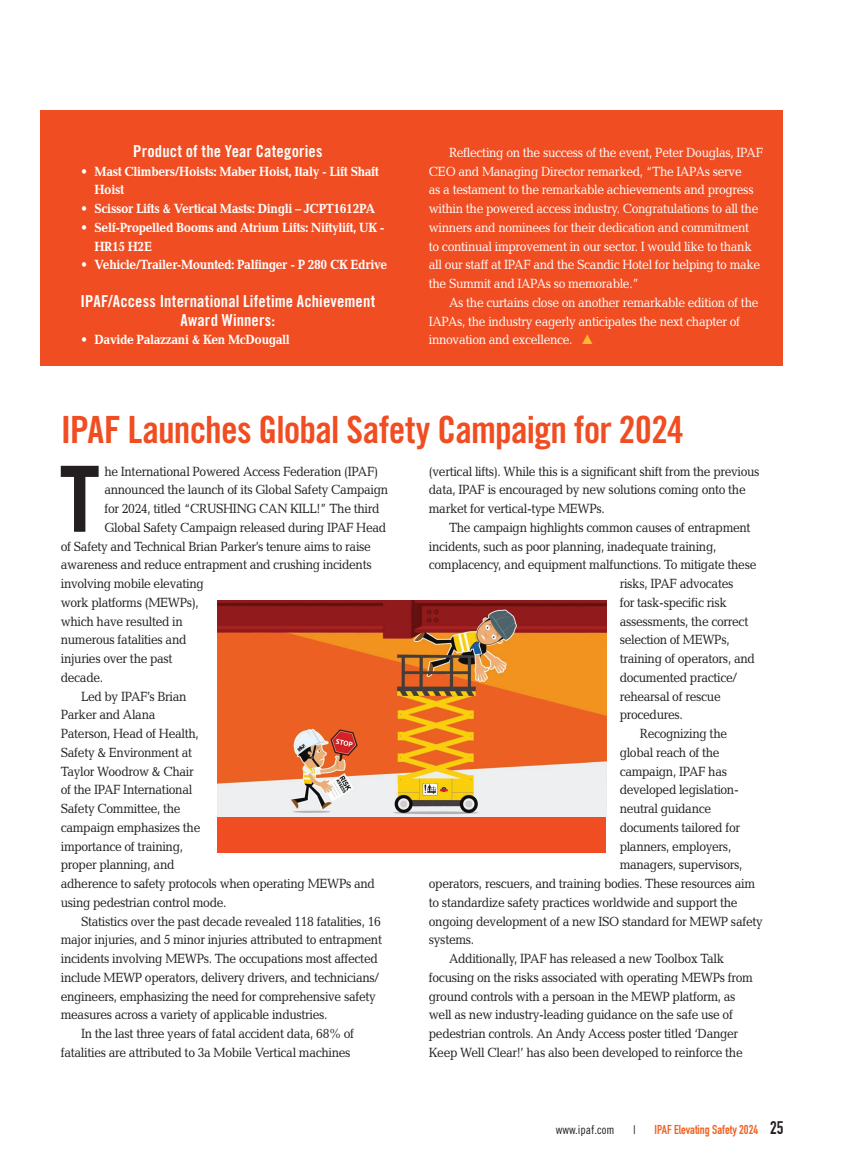
<style>
.page{position:relative;width:851px;height:1161px;background:#fff}
.page>*{position:absolute;margin:0;border:0;box-sizing:border-box;transform-origin:0 0}
.t1{font:700 91.35px "Trade Gothic LT Std";color:#231f20;scale:.9 1}
.t2{font:37.5px "Trade Gothic LT Std Bd Cn 20";letter-spacing:-.02em;color:#f04d22}
.t3{font:16.5px/18.8px "Trade Gothic LT Std Bd Cn 20";letter-spacing:.01em;color:#fff;text-align:center}
.t4{font:13.5px/18.8px "Candida Std";letter-spacing:-.03em;color:#231f20;scale:.9 1}
.t5{font:13.5px/18.8px "Candida Std";letter-spacing:-.03em;color:#fff;scale:.9 1}
.t6{font:700 13.5px/18.8px "Candida Std";letter-spacing:-.03em;color:#fff;scale:.9 1}
.t7{font:12.75px "DIN Engschrift Std";color:#f26021}
.t8{font:12px "Trade Gothic LT Std Cn 18";color:#231f20}
.s1{font-size:18px;color:#231f20}
</style>
<div class="page">
<div style="left:40px;top:110px;width:743px;height:255px;background:#f04d22"></div>
<div style="left:218px;top:600px;width:388px;height:253px;background:#f04d22"></div>
<img style="left:218px;top:600px;width:388px;height:216px">
<p class="t3" style="left:133px;top:141px;width:191px">Product of the Year Categories</p>
<p class="t6" style="left:94px;top:162px;width:317px;text-indent:-13px">• Mast Climbers/Hoists: Maber Hoist, Italy - Lift Shaft<br>Hoist</p>
<p class="t6" style="left:81px;top:199px;width:328px">• Scissor Lifts &amp; Vertical Masts: Dingli – JCPT1612PA</p>
<p class="t6" style="left:94px;top:218px;width:324px;text-indent:-13px">• Self-Propelled Booms and Atrium Lifts: Niftylift, UK -<br>HR15 H2E</p>
<p class="t6" style="left:81px;top:255px;width:342px">• Vehicle/Trailer-Mounted: Palfinger - P 280 CK Edrive</p>
<p class="t3" style="left:81px;top:291px;width:296px">IPAF/Access International Lifetime Achievement<br>Award Winners:</p>
<p class="t6" style="left:81px;top:330px;width:234px">• Davide Palazzani &amp; Ken McDougall</p>
<p class="t5" style="left:429px;top:143px;width:373px;text-indent:20px">Reflecting on the success of the event, Peter Douglas, IPAF CEO and Managing Director remarked, “The IAPAs serve<br>as a testament to the remarkable achievements and progress within the powered access industry. Congratulations to all the winners and nominees for their dedication and commitment<br>to continual improvement in our sector. I would like to thank all our staff at IPAF and the Scandic Hotel for helping to make the Summit and IAPAs so memorable.”</p>
<p class="t5" style="left:429px;top:293px;width:368px;text-indent:20px">As the curtains close on another remarkable edition of the<br>IAPAs, the industry eagerly anticipates the next chapter of innovation and excellence.</p>
<h2 class="t2" style="left:61px;top:407px;width:624px">IPAF Launches Global Safety Campaign for 2024</h2>
<h1 class="t1" style="left:59px;top:443px;width:47px">T</h1>
<p class="t4" style="left:104px;top:462px;width:305px">he International Powered Access Federation (IPAF)</p>
<p class="t4" style="left:429px;top:462px;width:369px">(vertical lifts). While this is a significant shift from the previous data, IPAF is encouraged by new solutions coming onto the market for vertical-type MEWPs.</p>
<p class="t4" style="left:449px;top:518px;width:336px">The campaign highlights common causes of entrapment</p>
<p class="t4" style="left:429px;top:537px;width:321px">incidents, such as poor planning, inadequate training,</p>
<p class="t4" style="left:429px;top:555px;width:365px">complacency, and equipment malfunctions. To mitigate these</p>
<p class="t4" style="left:619px;top:574px;width:128px">risks, IPAF advocates</p>
<p class="t4" style="left:619px;top:593px;width:121px">for task-specific risk</p>
<p class="t4" style="left:619px;top:612px;width:144px">assessments, the correct</p>
<p class="t4" style="left:619px;top:630px;width:124px">selection of MEWPs,</p>
<p class="t4" style="left:619px;top:649px;width:152px">training of operators, and</p>
<p class="t4" style="left:619px;top:668px;width:132px">documented practice/</p>
<p class="t4" style="left:619px;top:687px;width:114px">rehearsal of rescue</p>
<p class="t4" style="left:619px;top:705px;width:72px">procedures.</p>
<p class="t4" style="left:640px;top:724px;width:98px">Recognizing the</p>
<p class="t4" style="left:619px;top:743px;width:113px">global reach of the</p>
<p class="t4" style="left:619px;top:762px;width:121px">campaign, IPAF has</p>
<p class="t4" style="left:619px;top:780px;width:134px">developed legislation-</p>
<p class="t4" style="left:619px;top:799px;width:103px">neutral guidance</p>
<p class="t4" style="left:619px;top:818px;width:135px">documents tailored for</p>
<p class="t4" style="left:619px;top:837px;width:126px">planners, employers,</p>
<p class="t4" style="left:619px;top:855px;width:138px">managers, supervisors,</p>
<p class="t4" style="left:429px;top:874px;width:364px">operators, rescuers, and training bodies. These resources aim</p>
<p class="t4" style="left:429px;top:893px;width:344px">to standardize safety practices worldwide and support the</p>
<p class="t4" style="left:429px;top:912px;width:372px">ongoing development of a new ISO standard for MEWP safety</p>
<p class="t4" style="left:429px;top:930px;width:52px">systems.</p>
<p class="t4" style="left:449px;top:949px;width:307px">Additionally, IPAF has released a new Toolbox Talk</p>
<p class="t4" style="left:429px;top:968px;width:361px">focusing on the risks associated with operating MEWPs from</p>
<p class="t4" style="left:429px;top:987px;width:342px">ground controls with a persoan in the MEWP platform, as</p>
<p class="t4" style="left:429px;top:1005px;width:339px">well as new industry-leading guidance on the safe use of</p>
<p class="t4" style="left:429px;top:1024px;width:345px">pedestrian controls. An Andy Access poster titled ‘Danger</p>
<p class="t4" style="left:429px;top:1043px;width:350px">Keep Well Clear!’ has also been developed to reinforce the</p>
<p class="t4" style="left:104px;top:480px;width:317px">announced the launch of its Global Safety Campaign</p>
<p class="t4" style="left:104px;top:499px;width:307px">for 2024, titled “CRUSHING CAN KILL!” The third</p>
<p class="t4" style="left:104px;top:518px;width:315px">Global Safety Campaign released during IPAF Head</p>
<p class="t4" style="left:61px;top:537px;width:346px">of Safety and Technical Brian Parker’s tenure aims to raise</p>
<p class="t4" style="left:61px;top:555px;width:347px">awareness and reduce entrapment and crushing incidents</p>
<p class="t4" style="left:61px;top:574px;width:160px">involving mobile elevating</p>
<p class="t4" style="left:61px;top:593px;width:155px">work platforms (MEWPs),</p>
<p class="t4" style="left:61px;top:612px;width:137px">which have resulted in</p>
<p class="t4" style="left:61px;top:630px;width:141px">numerous fatalities and</p>
<p class="t4" style="left:61px;top:649px;width:126px">injuries over the past</p>
<p class="t4" style="left:61px;top:668px;width:49px">decade.</p>
<p class="t4" style="left:81px;top:687px;width:119px">Led by IPAF’s Brian</p>
<p class="t4" style="left:61px;top:705px;width:107px">Parker and Alana</p>
<p class="t4" style="left:61px;top:724px;width:155px">Paterson, Head of Health,</p>
<p class="t4" style="left:61px;top:743px;width:147px">Safety &amp; Environment at</p>
<p class="t4" style="left:61px;top:762px;width:149px">Taylor Woodrow &amp; Chair</p>
<p class="t4" style="left:61px;top:780px;width:148px">of the IPAF International</p>
<p class="t4" style="left:61px;top:799px;width:135px">Safety Committee, the</p>
<p class="t4" style="left:61px;top:818px;width:157px">campaign emphasizes the</p>
<p class="t4" style="left:61px;top:837px;width:137px">importance of training,</p>
<p class="t4" style="left:61px;top:855px;width:128px">proper planning, and</p>
<p class="t4" style="left:61px;top:874px;width:350px">adherence to safety protocols when operating MEWPs and</p>
<p class="t4" style="left:61px;top:893px;width:186px">using pedestrian control mode.</p>
<p class="t4" style="left:81px;top:912px;width:334px">Statistics over the past decade revealed 118 fatalities, 16</p>
<p class="t4" style="left:61px;top:930px;width:358px">major injuries, and 5 minor injuries attributed to entrapment</p>
<p class="t4" style="left:61px;top:949px;width:354px">incidents involving MEWPs. The occupations most affected</p>
<p class="t4" style="left:61px;top:968px;width:355px">include MEWP operators, delivery drivers, and technicians/</p>
<p class="t4" style="left:61px;top:987px;width:352px">engineers, emphasizing the need for comprehensive safety</p>
<p class="t4" style="left:61px;top:1005px;width:298px">measures across a variety of applicable industries.</p>
<p class="t4" style="left:81px;top:1024px;width:305px">In the last three years of fatal accident data, 68% of</p>
<p class="t4" style="left:61px;top:1043px;width:323px">fatalities are attributed to 3a Mobile Vertical machines</p>
<p class="t8" style="left:555px;top:1123px;width:60px">www.ipaf.com</p>
<p class="t8" style="left:633px;top:1123px;width:4px">|</p>
<p class="t7" style="left:654px;top:1122px;width:130px">IPAF Elevating Safety 2024 <span class="s1">25</span></p>
</div>
